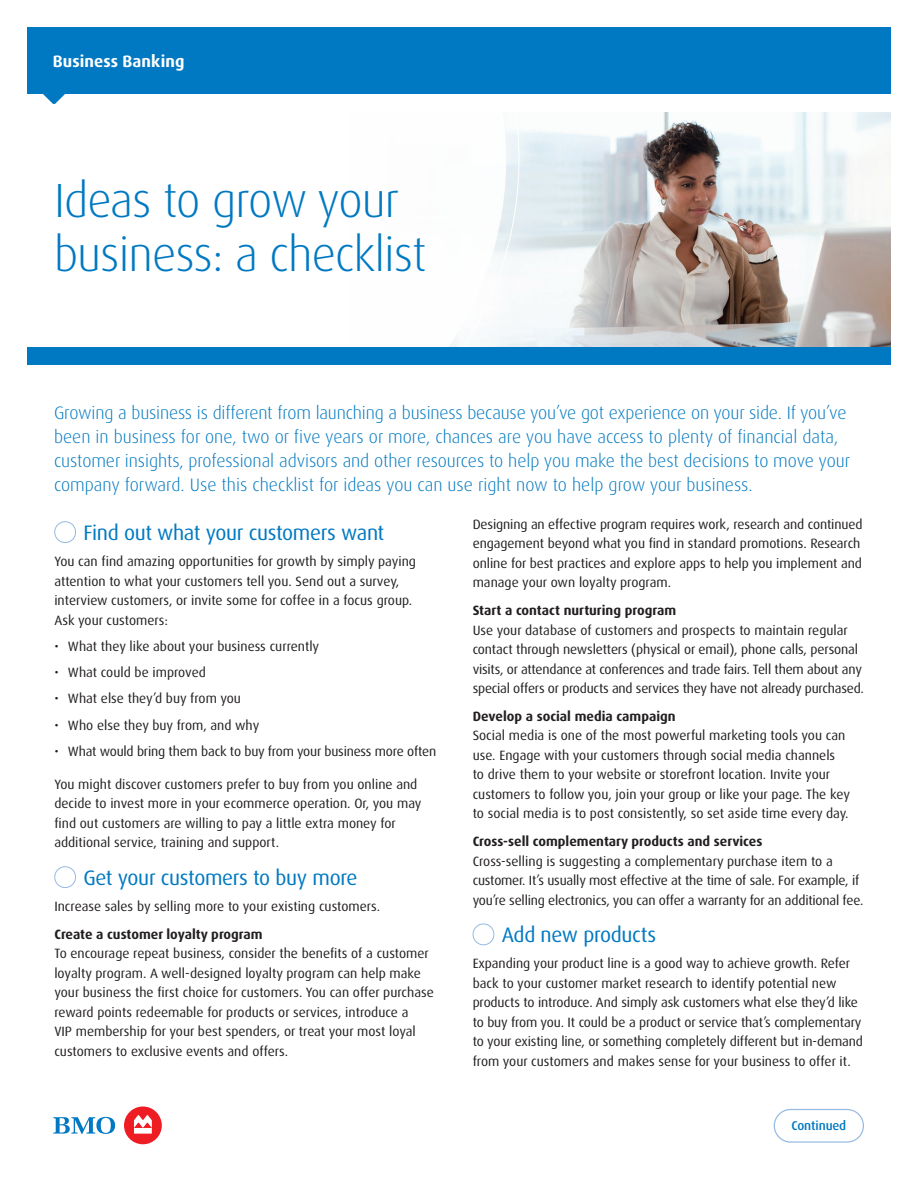
<style>
.page{position:relative;width:918px;height:1188px;background:#fff}
.page>*{position:absolute;margin:0;border:0;box-sizing:border-box;transform-origin:0 0}
.Cover_Title{font:300 48px/54px "Dax OT";letter-spacing:-.02em;color:#0079c2}
.Section_Sub-head_REV{font:21px "Dax OT";letter-spacing:-.015em;color:#0079c2}
.Intro_Copy_Blue{font:300 18px/24px "Dax OT";letter-spacing:-.005em;color:#0079c2}
.Line_of_Business{font:700 16.5px "Dax OT";letter-spacing:.005em;color:#fff}
.Body_Copy{font:13.5px/19.5px "Dax OT";letter-spacing:-.005em;color:#231f20}
.Paragraph_Subhead{font:700 13.5px "Dax OT";color:#231f20}
.t1{font:500 12.75px "Dax OT";letter-spacing:-.01em;color:#0079c2}
</style>
<div class="page">
<svg style="left:774px;top:1109px;width:90px;height:34px"></svg>
<img style="left:520px;top:112px;width:371px;height:235px">
<svg style="left:506px;top:130px;width:14px;height:235px"></svg>
<svg style="left:27px;top:112px;width:479px;height:253px"></svg>
<div style="left:27px;top:27px;width:864px;height:67px;background:#0079c2"></div>
<svg style="left:43px;top:94px;width:22px;height:28px"></svg>
<div style="left:27px;top:347px;width:864px;height:17px;background:#0079c2"></div>
<div style="left:124px;top:1106px;width:38px;height:38px;background:#ee1d23;border-radius:50%"></div>
<svg style="left:53px;top:1117px;width:62px;height:17px"></svg>
<svg style="left:134px;top:1115px;width:18px;height:19px"></svg>
<div style="left:54px;top:521px;width:22px;height:22px;border:1px solid #94bae2;border-radius:50%"></div>
<div style="left:54px;top:866px;width:22px;height:22px;border:1px solid #94bae2;border-radius:50%"></div>
<div style="left:473px;top:924px;width:21px;height:21px;border:1px solid #94bae2;border-radius:50%"></div>
<p class="Line_of_Business" style="left:53px;top:51px;width:133px">Business Banking</p>
<p class="Cover_Title" style="left:54px;top:174px;width:374px">Ideas to grow your business: a checklist</p>
<p class="Intro_Copy_Blue" style="left:54px;top:401px;width:798px">Growing a business is different from launching a business because you’ve got experience on your side. If you’ve been in business for one, two or five years or more, chances are you have access to plenty of financial data, customer insights, professional advisors and other resources to help you make the best decisions to move your company forward. Use this checklist for ideas you can use right now to help grow your business.</p>
<p class="Section_Sub-head_REV" style="left:83px;top:519px;width:302px">Find out what your customers want</p>
<p class="Body_Copy" style="left:54px;top:552px;width:363px">You can find amazing opportunities for growth by simply paying attention to what your customers tell you. Send out a survey, interview customers, or invite some for coffee in a focus group.<br>Ask your customers:</p>
<p class="Body_Copy" style="left:54px;top:637px;width:266px">• What they like about your business currently</p>
<p class="Body_Copy" style="left:54px;top:663px;width:153px">• What could be improved</p>
<p class="Body_Copy" style="left:54px;top:689px;width:188px">• What else they’d buy from you</p>
<p class="Body_Copy" style="left:54px;top:715px;width:206px">• Who else they buy from, and why</p>
<p class="Body_Copy" style="left:54px;top:742px;width:383px">• What would bring them back to buy from your business more often</p>
<p class="Body_Copy" style="left:54px;top:775px;width:369px">You might discover customers prefer to buy from you online and decide to invest more in your ecommerce operation. Or, you may find out customers are willing to pay a little extra money for additional service, training and support.</p>
<p class="Section_Sub-head_REV" style="left:83px;top:864px;width:275px">Get your customers to buy more</p>
<p class="Body_Copy" style="left:54px;top:897px;width:327px">Increase sales by selling more to your existing customers.</p>
<p class="Paragraph_Subhead" style="left:54px;top:926px;width:210px">Create a customer loyalty program</p>
<p class="Body_Copy" style="left:54px;top:944px;width:381px">To encourage repeat business, consider the benefits of a customer loyalty program. A well-designed loyalty program can help make your business the first choice for customers. You can offer purchase reward points redeemable for products or services, introduce a<br>VIP membership for your best spenders, or treat your most loyal customers to exclusive events and offers.</p>
<p class="Body_Copy" style="left:473px;top:515px;width:391px">Designing an effective program requires work, research and continued engagement beyond what you find in standard promotions. Research online for best practices and explore apps to help you implement and manage your own loyalty program.</p>
<p class="Paragraph_Subhead" style="left:473px;top:602px;width:205px">Start a contact nurturing program</p>
<p class="Body_Copy" style="left:473px;top:620px;width:393px">Use your database of customers and prospects to maintain regular contact through newsletters (physical or email), phone calls, personal visits, or attendance at conferences and trade fairs. Tell them about any special offers or products and services they have not already purchased.</p>
<p class="Paragraph_Subhead" style="left:473px;top:708px;width:204px">Develop a social media campaign</p>
<p class="Body_Copy" style="left:473px;top:726px;width:379px">Social media is one of the most powerful marketing tools you can use. Engage with your customers through social media channels<br>to drive them to your website or storefront location. Invite your customers to follow you, join your group or like your page. The key to social media is to post consistently, so set aside time every day.</p>
<p class="Paragraph_Subhead" style="left:473px;top:833px;width:291px">Cross-sell complementary products and services</p>
<p class="Body_Copy" style="left:473px;top:851px;width:392px">Cross-selling is suggesting a complementary purchase item to a customer. It’s usually most effective at the time of sale. For example, if you’re selling electronics, you can offer a warranty for an additional fee.</p>
<p class="Section_Sub-head_REV" style="left:502px;top:922px;width:156px">Add new products</p>
<p class="Body_Copy" style="left:473px;top:954px;width:392px">Expanding your product line is a good way to achieve growth. Refer back to your customer market research to identify potential new products to introduce. And simply ask customers what else they’d like to buy from you. It could be a product or service that’s complementary to your existing line, or something completely different but in-demand from your customers and makes sense for your business to offer it.</p>
<p class="t1" style="left:791px;top:1118px;width:56px">Continued</p>
</div>
